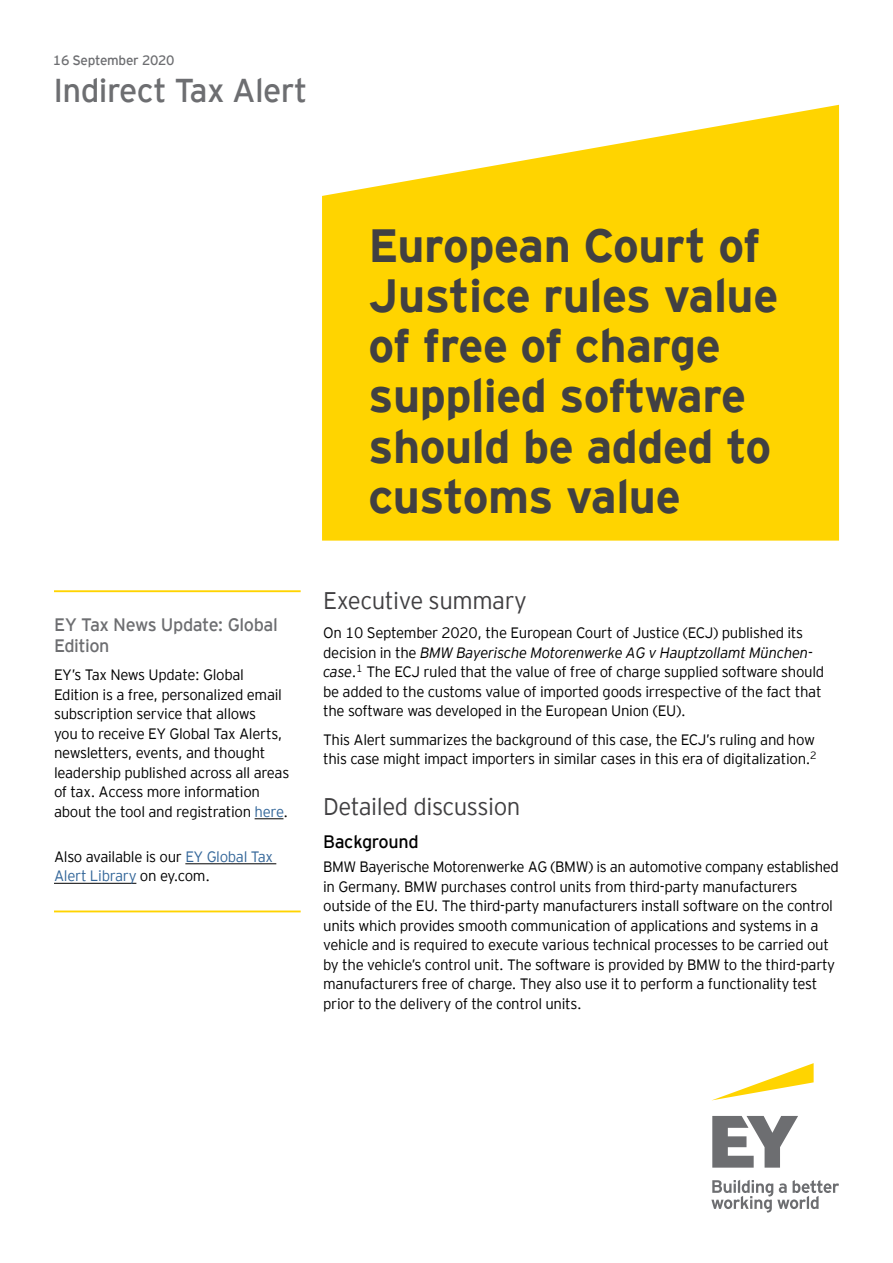
<style>
.page{position:relative;width:893px;height:1263px;background:#fff}
.page>*{position:absolute;margin:0;border:0;box-sizing:border-box;transform-origin:0 0}
.t1{font:700 46.5px/50.2px "EY Interstate";letter-spacing:-.01em;color:#414042}
.t2{font:33px "EY Interstate";letter-spacing:-.02em;color:#6d6e71}
.t3{font:300 24px "EY Interstate";letter-spacing:-.02em;color:#414042}
.t4{font:18px/21px "EY Interstate";letter-spacing:-.025em;color:#6d6e71}
.t5{font:18px "EY Interstate";letter-spacing:-.02em;color:#000}
.t6{font:300 15px/19.5px "EY Interstate";letter-spacing:-.02em;color:#000}
.t7{font:13.5px "EY Interstate";letter-spacing:-.02em;color:#6d6e71}
.s1{color:#369}
.s2{font-style:italic}
</style>
<div class="page">
<svg style="left:322px;top:105px;width:517px;height:436px;background:#ffd81a"></svg>
<hr style="left:54px;top:590px;width:247px;height:2px;background:#ffd400">
<svg style="left:255px;top:818px;width:28px;height:1px"></svg>
<hr style="left:185px;top:863px;width:91px;height:1px;background:#000">
<hr style="left:54px;top:883px;width:82px;height:1px;background:#000">
<hr style="left:54px;top:910px;width:247px;height:2px;background:#ffd400">
<svg style="left:713px;top:1063px;width:101px;height:37px"></svg>
<svg style="left:711px;top:1116px;width:128px;height:96px"></svg>
<p class="t7" style="left:53px;top:50px;width:123px">16 September 2020</p>
<h2 class="t2" style="left:53px;top:67px;width:256px">Indirect Tax Alert</h2>
<p class="t4" style="left:54px;top:613px;width:225px">EY Tax News Update: Global<br>Edition</p>
<p class="t6" style="left:54px;top:664px;width:237px">EY’s Tax News Update: Global Edition is a free, personalized email subscription service that allows<br>you to receive EY Global Tax Alerts, newsletters, events, and thought leadership published across all areas of tax. Access more information about the tool and registration <span class="s1">here</span>.</p>
<p class="t6" style="left:54px;top:846px;width:221px">Also available is our <span class="s1">EY Global Tax<br>Alert Library</span> on ey.com.</p>
<h1 class="t1" style="left:369px;top:217px;width:411px">European Court of<br>Justice rules value of free of charge supplied software should be added to customs value</h1>
<h3 class="t3" style="left:323px;top:584px;width:205px">Executive summary</h3>
<p class="t6" style="left:323px;top:622px;width:503px">On 10 September 2020, the European Court of Justice (ECJ) published its decision in the <span class="s2">BMW Bayerische Motorenwerke AG v Hauptzollamt München&shy;case</span>.<sup>1</sup> The ECJ ruled that the value of free of charge supplied software should be added to the customs value of imported goods irrespective of the fact that the software was developed in the European Union (EU).</p>
<p class="t6" style="left:323px;top:728px;width:495px">This Alert summarizes the background of this case, the ECJ’s ruling and how this case might impact importers in similar cases in this era of digitalization.<sup>2</sup></p>
<h3 class="t3" style="left:323px;top:789px;width:199px">Detailed discussion</h3>
<p class="t5" style="left:323px;top:829px;width:97px">Background</p>
<p class="t6" style="left:323px;top:856px;width:517px">BMW Bayerische Motorenwerke AG (BMW) is an automotive company established in Germany. BMW purchases control units from third-party manufacturers outside of the EU. The third-party manufacturers install software on the control units which provides smooth communication of applications and systems in a vehicle and is required to execute various technical processes to be carried out by the vehicle’s control unit. The software is provided by BMW to the third-party manufacturers free of charge. They also use it to perform a functionality test prior to the delivery of the control units.</p>
</div>
